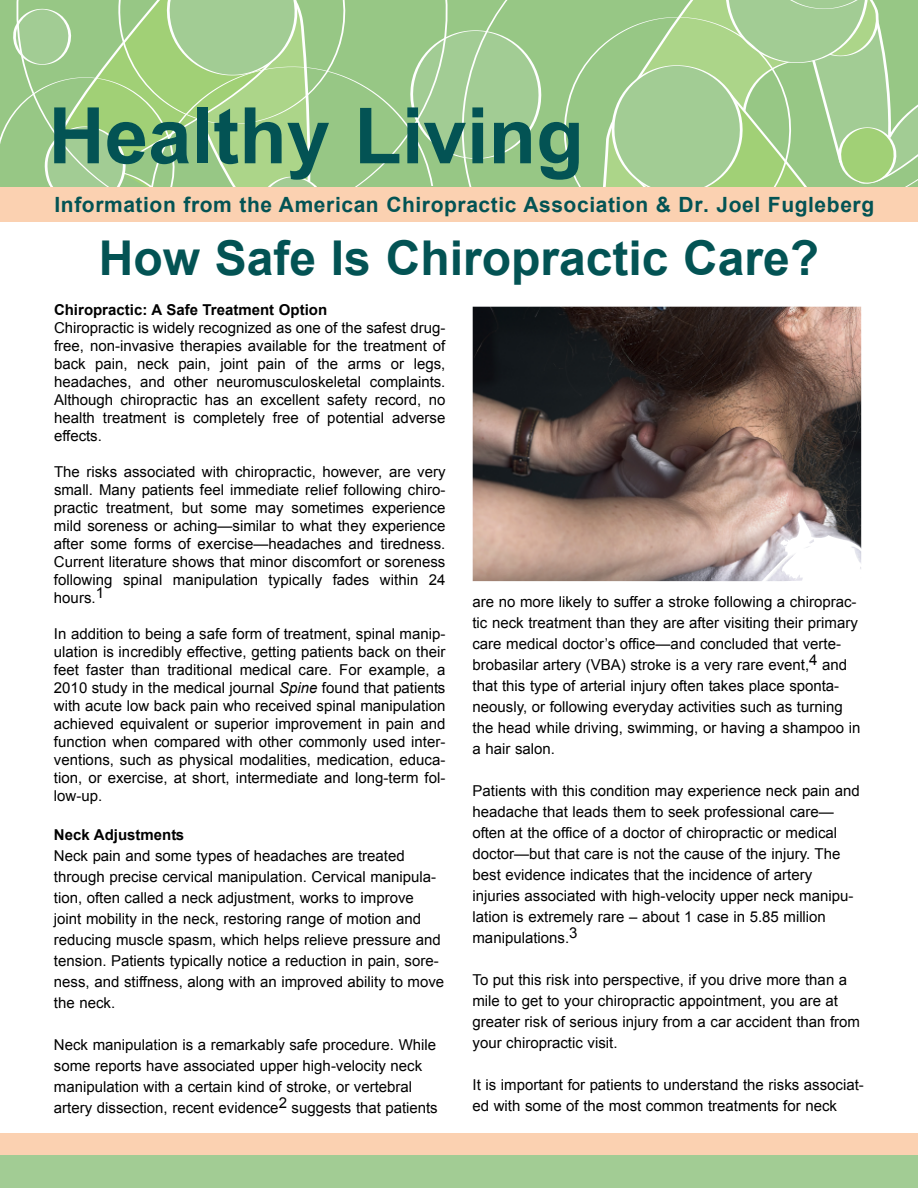
<style>
.page{position:relative;width:918px;height:1188px;background:#fff}
.page>*{position:absolute;margin:0;border:0;box-sizing:border-box;transform-origin:0 0}
.t1{font:700 78px "Arial";color:#035354}
.t2{font:700 48px "Arial";color:#035354}
.t3{font:700 21px "Arial";letter-spacing:.03em;color:#035354}
.t4{font:15px/21px "Arial";color:#000}
.t5{font:700 15px "Arial";color:#000}
.s1{font-style:italic}
</style>
<div class="page">
<div style="left:0;top:1149px;width:918px;height:39px;background:#a2cc94"></div>
<div style="left:0;top:1133px;width:918px;height:21px;background:#fbd1b1"></div>
<div style="left:0;top:187px;width:917px;height:35px;background:#fbd1b1"></div>
<svg style="left:561px;top:1px;width:356px;height:186px;background:#a4ce90"></svg>
<svg style="left:0;top:1px;width:545px;height:186px;background:#a2cd8d"></svg>
<img style="left:473px;top:307px;width:388px;height:274px">
<h1 class="t1" style="left:48px;top:93px;width:537px">Healthy Living</h1>
<h3 class="t3" style="left:54px;top:193px;width:821px">Information from the American Chiropractic Association &amp; Dr. Joel Fugleberg</h3>
<h2 class="t2" style="left:99px;top:232px;width:722px">How Safe Is Chiropractic Care?</h2>
<p class="t5" style="left:54px;top:301px;width:275px">Chiropractic: A Safe Treatment Option</p>
<p class="t4" style="left:54px;top:319px;width:393px;line-height:18px;text-align:justify">Chiropractic is widely recognized as one of the safest drug&shy;free, non-invasive therapies available for the treatment of back pain, neck pain, joint pain of the arms or legs, headaches, and other neuromusculoskeletal complaints.<br>Although chiropractic has an excellent safety record, no health treatment is completely free of potential adverse effects.</p>
<p class="t4" style="left:54px;top:463px;width:393px;line-height:18px;text-align:justify">The risks associated with chiropractic, however, are very small. Many patients feel immediate relief following chiro&shy;practic treatment, but some may sometimes experience mild soreness or aching—similar to what they experience after some forms of exercise—headaches and tiredness.<br>Current literature shows that minor discomfort or soreness following spinal manipulation typically fades within 24 hours.1</p>
<p class="t4" style="left:54px;top:625px;width:393px;line-height:18px;text-align:justify">In addition to being a safe form of treatment, spinal manip&shy;ulation is incredibly effective, getting patients back on their feet faster than traditional medical care. For example, a 2010 study in the medical journal <span class="s1">Spine</span> found that patients with acute low back pain who received spinal manipulation achieved equivalent or superior improvement in pain and function when compared with other commonly used inter&shy;ventions, such as physical modalities, medication, educa&shy;tion, or exercise, at short, intermediate and long-term fol&shy;low-up.</p>
<p class="t5" style="left:54px;top:826px;width:132px">Neck Adjustments</p>
<p class="t4" style="left:54px;top:845px;width:392px">Neck pain and some types of headaches are treated through precise cervical manipulation. Cervical manipula&shy;tion, often called a neck adjustment, works to improve joint mobility in the neck, restoring range of motion and reducing muscle spasm, which helps relieve pressure and tension. Patients typically notice a reduction in pain, sore&shy;ness, and stiffness, along with an improved ability to move the neck.</p>
<p class="t4" style="left:54px;top:1034px;width:385px">Neck manipulation is a remarkably safe procedure. While some reports have associated upper high-velocity neck manipulation with a certain kind of stroke, or vertebral artery dissection, recent evidence2 suggests that patients</p>
<p class="t4" style="left:472px;top:591px;width:390px">are no more likely to suffer a stroke following a chiroprac&shy;tic neck treatment than they are after visiting their primary care medical doctor’s office—and concluded that verte&shy;brobasilar artery (VBA) stroke is a very rare event,4 and that this type of arterial injury often takes place sponta&shy;neously, or following everyday activities such as turning the head while driving, swimming, or having a shampoo in a hair salon.</p>
<p class="t4" style="left:472px;top:780px;width:389px">Patients with this condition may experience neck pain and headache that leads them to seek professional care— often at the office of a doctor of chiropractic or medical doctor—but that care is not the cause of the injury. The best evidence indicates that the incidence of artery injuries associated with high-velocity upper neck manipu&shy;lation is extremely rare – about 1 case in 5.85 million manipulations.3</p>
<p class="t4" style="left:472px;top:969px;width:389px">To put this risk into perspective, if you drive more than a mile to get to your chiropractic appointment, you are at greater risk of serious injury from a car accident than from your chiropractic visit.</p>
<p class="t4" style="left:472px;top:1074px;width:393px">It is important for patients to understand the risks associat&shy;ed with some of the most common treatments for neck</p>
</div>
